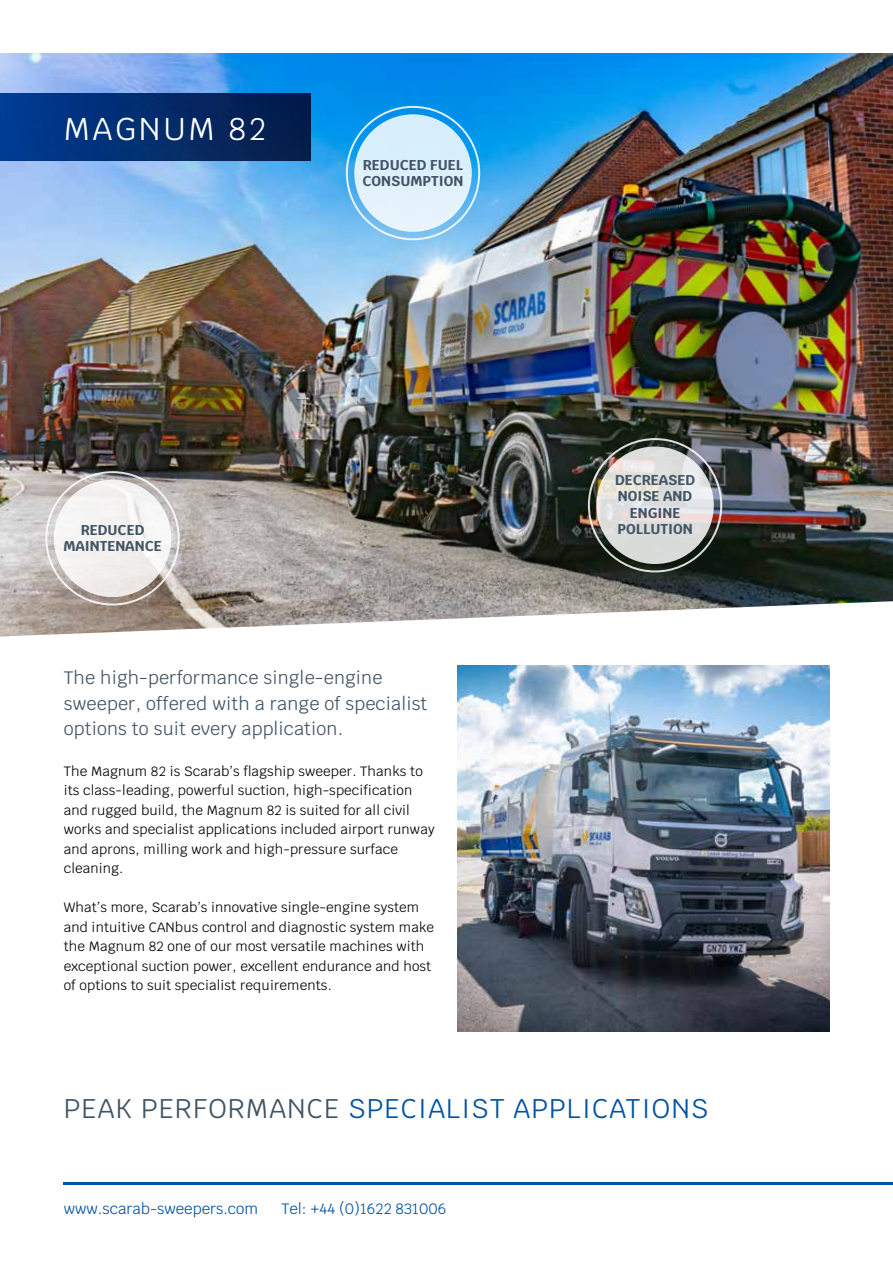
<style>
.page{position:relative;width:893px;height:1263px;background:#fff}
.page>*{position:absolute;margin:0;border:0;box-sizing:border-box;transform-origin:0 0}
.t1{font:31.5px "Krub";letter-spacing:.09em;color:#fff}
.t2{font:27px "Krub";letter-spacing:.04em;color:#0053a1}
.t3{font:18px/25.5px "Krub";letter-spacing:.01em;color:#415464}
.t4{font:15px "Krub";color:#0053a1}
.t5{font:700 14.25px/16.5px "Krub";color:#415464;text-align:center}
.t6{font:13.5px/19.5px "Krub";letter-spacing:.01em;color:#000}
.s1{color:#415464}
</style>
<div class="page">
<img style="left:0;top:54px;width:893px;height:547px">
<svg style="left:0;top:601px;width:893px;height:584px"></svg>
<div style="left:0;top:94px;width:310px;height:67px;background:linear-gradient(to right,#003c94,#051c46)"></div>
<img style="left:457px;top:666px;width:372px;height:366px">
<hr style="left:64px;top:1182px;width:829px;height:2px;background:#0053a1">
<div style="left:354px;top:114px;width:118px;height:118px;background:#ddf0fc;border-radius:50%"></div>
<div style="left:54px;top:480px;width:117px;height:117px;background:#f4f2f2;border-radius:50%"></div>
<svg style="left:596px;top:446px;width:118px;height:118px;background:#dfdedc"></svg>
<h1 class="t1" style="left:64px;top:102px;width:204px">MAGNUM 82</h1>
<p class="t5" style="left:362px;top:157px;width:103px;text-align:left">REDUCED FUEL<br>CONSUMPTION</p>
<p class="t5" style="left:63px;top:521px;width:100px">REDUCED<br>MAINTENANCE</p>
<h3 class="t3" style="left:64px;top:665px;width:365px">The high-performance single-engine sweeper, offered with a range of specialist options to suit every application.</h3>
<p class="t6" style="left:64px;top:761px;width:372px">The Magnum 82 is Scarab’s flagship sweeper. Thanks to its class-leading, powerful suction, high-specification and rugged build, the Magnum 82 is suited for all civil works and specialist applications included airport runway and aprons, milling work and high-pressure surface cleaning.</p>
<p class="t6" style="left:64px;top:898px;width:372px">What’s more, Scarab’s innovative single-engine system and intuitive CANbus control and diagnostic system make the Magnum 82 one of our most versatile machines with exceptional suction power, excellent endurance and host of options to suit specialist requirements.</p>
<p class="t5" style="left:615px;top:472px;width:82px">DECREASED<br>NOISE AND<br>ENGINE<br>POLLUTION</p>
<h2 class="t2" style="left:64px;top:1086px;width:646px"><span class="s1">PEAK PERFORMANCE</span> SPECIALIST APPLICATIONS</h2>
<p class="t4" style="left:64px;top:1196px;width:196px">www.scarab-sweepers.com</p>
<p class="t4" style="left:281px;top:1196px;width:167px">Tel: +44 (0)1622 831006</p>
</div>
